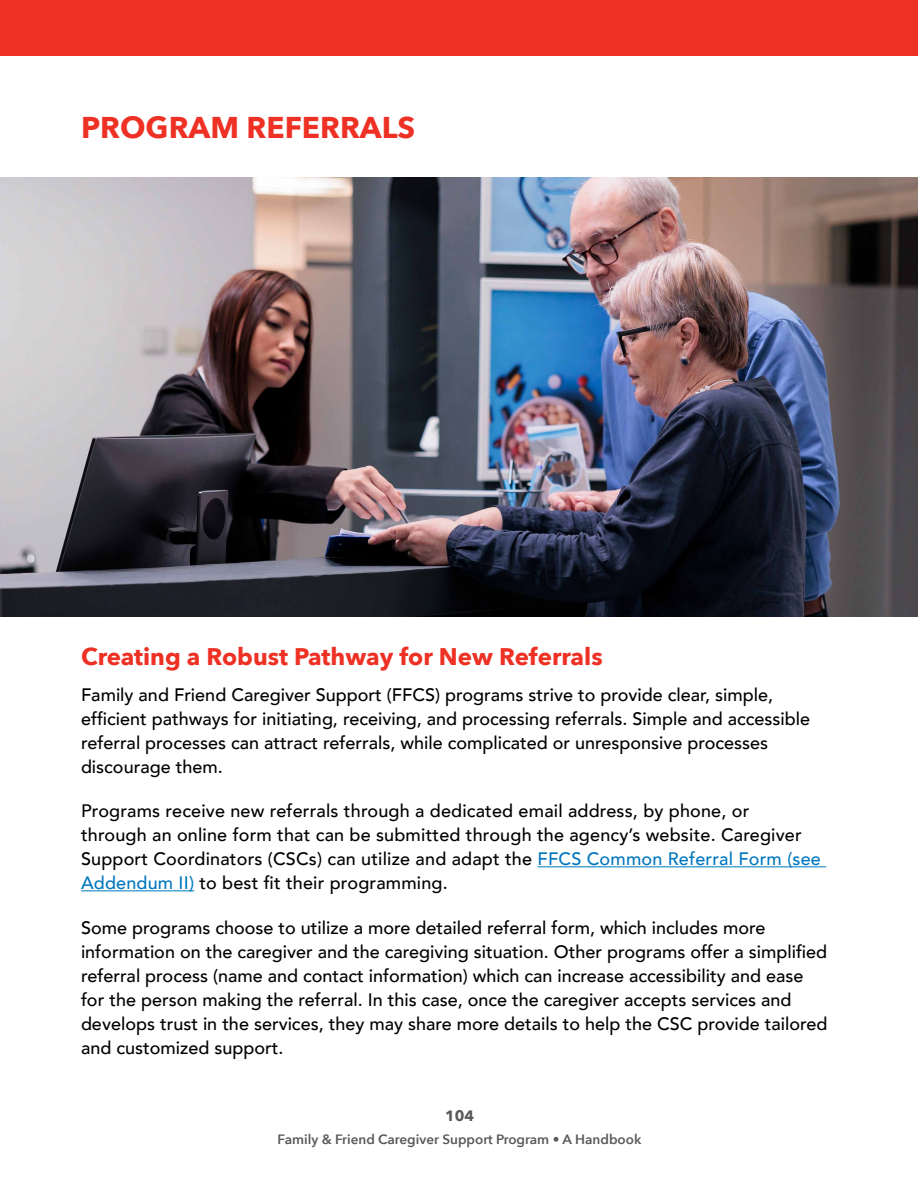
<style>
.page{position:relative;width:918px;height:1188px;background:#fff}
.page>*{position:absolute;margin:0;border:0;box-sizing:border-box;transform-origin:0 0}
.t1{font:700 30px "Avenir Next";color:#ee3124}
.t2{font:700 24px "Avenir Next";color:#ee3124}
.t3{font:500 18px/24px "Avenir";color:#000}
.t4{font:700 15px "Avenir Next";color:#58595b}
.t5{font:600 13.5px "Avenir Next";color:#58595b}
.s1{color:#0077be}
</style>
<div class="page">
<div style="left:0;top:0;width:918px;height:56px;background:#ee3124"></div>
<hr style="left:538px;top:866px;width:288px;height:1px;background:#0077be">
<hr style="left:81px;top:890px;width:113px;height:1px;background:#0077be">
<img style="left:0;top:178px;width:918px;height:439px">
<h1 class="t1" style="left:81px;top:102px;width:336px">PROGRAM REFERRALS</h1>
<h2 class="t2" style="left:81px;top:636px;width:523px">Creating a Robust Pathway for New Referrals</h2>
<p class="t3" style="left:81px;top:682px;width:731px">Family and Friend Caregiver Support (FFCS) programs strive to provide clear, simple, efficient pathways for initiating, receiving, and processing referrals. Simple and accessible referral processes can attract referrals, while complicated or unresponsive processes discourage them.</p>
<p class="t3" style="left:81px;top:798px;width:741px">Programs receive new referrals through a dedicated email address, by phone, or<br>through an online form that can be submitted through the agency’s website. Caregiver Support Coordinators (CSCs) can utilize and adapt the <span class="s1">FFCS Common Referral Form (see Addendum II)</span> to best fit their programming.</p>
<p class="t3" style="left:81px;top:914px;width:748px">Some programs choose to utilize a more detailed referral form, which includes more information on the caregiver and the caregiving situation. Other programs offer a simplified referral process (name and contact information) which can increase accessibility and ease for the person making the referral. In this case, once the caregiver accepts services and develops trust in the services, they may share more details to help the CSC provide tailored and customized support.</p>
<p class="t4" style="left:445px;top:1103px;width:31px">104</p>
<p class="t5" style="left:278px;top:1127px;width:365px">Family &amp; Friend Caregiver Support Program • A Handbook</p>
</div>
